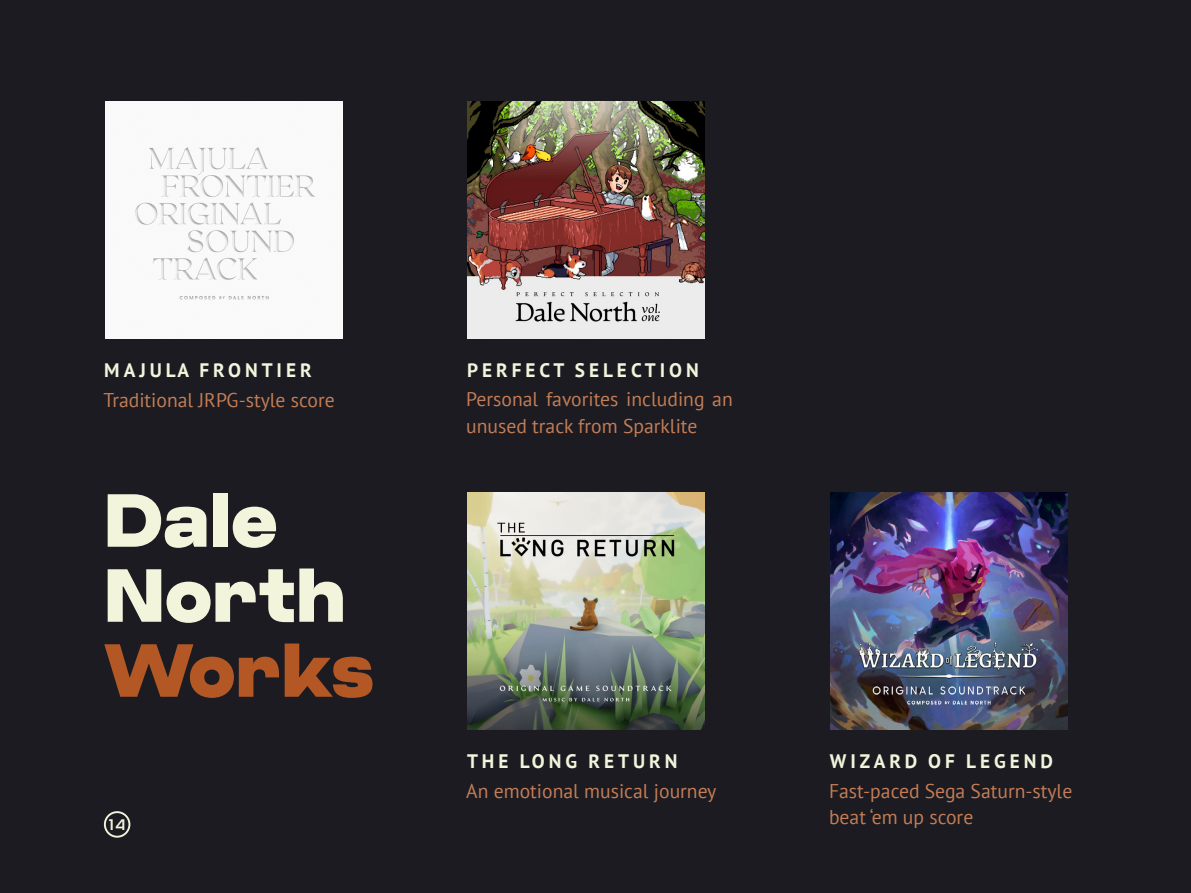
<style>
.page{position:relative;width:1191px;height:893px;background:#1b1b21}
.page>*{position:absolute;margin:0;border:0;box-sizing:border-box;transform-origin:0 0}
.t1{font:75px/75px "Criteria CF Super";letter-spacing:-.01em;color:#f2f4dc}
.t2{font:75px "Criteria CF Super";letter-spacing:-.025em;color:#b35825}
.t3{font:19.8px/26.5px "PT Sans";color:#c47d56}
.t4{font:700 19.5px "PT Sans";letter-spacing:.205em;color:#f2f4dc}
.t5{font:500 15.3px "Criteria CF";color:#f2f4dc}
</style>
<div class="page">
<img style="left:105px;top:101px;width:237px;height:237px">
<img style="left:468px;top:493px;width:237px;height:237px">
<img style="left:468px;top:101px;width:237px;height:237px">
<img style="left:830px;top:493px;width:237px;height:237px">
<div style="left:104px;top:811px;width:26px;height:27px;border:2px solid #f2f4dc;border-radius:50%"></div>
<p class="t4" style="left:104px;top:357px;width:209px">MAJULA FRONTIER</p>
<p class="t3" style="left:104px;top:386px;width:233px">Traditional JRPG-style score</p>
<h1 class="t1" style="left:104px;top:487px;width:244px">Dale<br>North</h1>
<h1 class="t2" style="left:104px;top:626px;width:272px">Works</h1>
<p class="t5" style="left:109px;top:815px;width:18px">14</p>
<p class="t4" style="left:467px;top:357px;width:233px">PERFECT SELECTION</p>
<p class="t3" style="left:466px;top:386px;width:268px">Personal favorites including an unused track from Sparklite</p>
<p class="t4" style="left:467px;top:749px;width:212px">THE LONG RETURN</p>
<p class="t3" style="left:466px;top:777px;width:252px">An emotional musical journey</p>
<p class="t4" style="left:829px;top:748px;width:225px">WIZARD OF LEGEND</p>
<p class="t3" style="left:829px;top:777px;width:245px">Fast-paced Sega Saturn-style beat ‘em up score</p>
</div>
